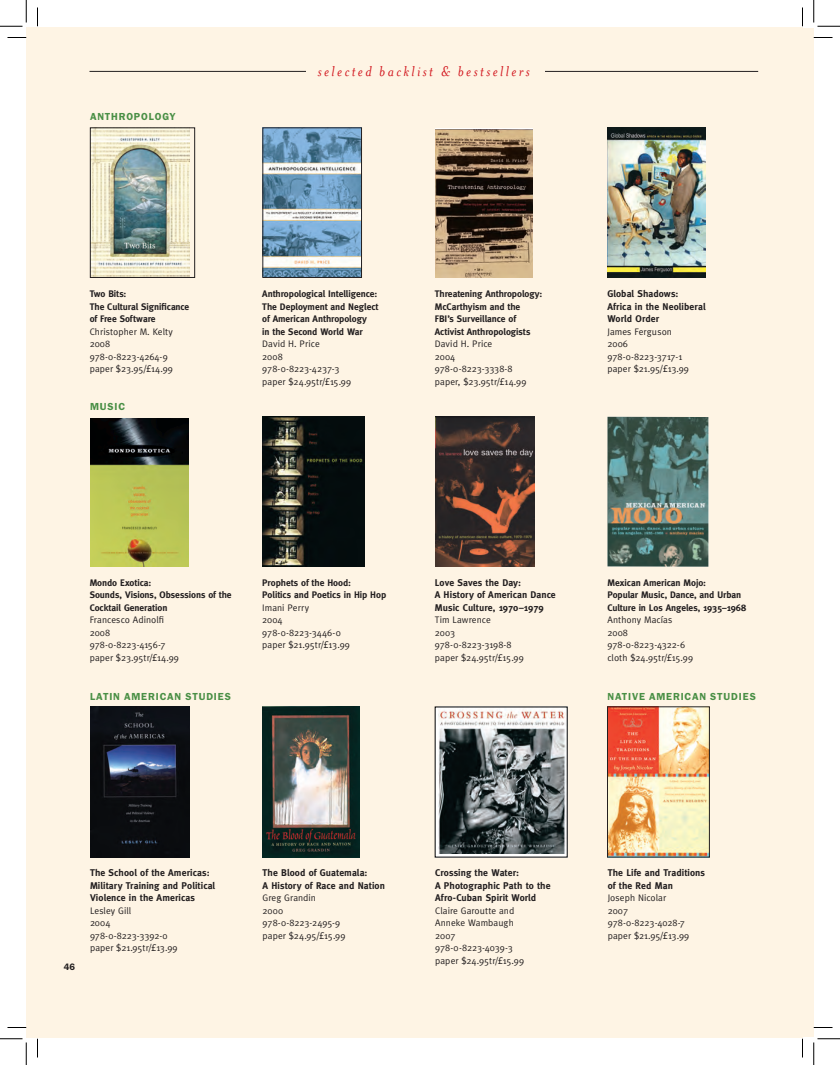
<style>
.page{position:relative;width:840px;height:1065px;background:#fff}
.page>*{position:absolute;margin:0;border:0;box-sizing:border-box;transform-origin:0 0}
.t1{font:italic 16.25px "Mrs Eaves";letter-spacing:.145em;color:#d2161e}
.t2{font:600 10.25px "Franklin Gothic";letter-spacing:.08em;color:#498f45}
.t3{font:700 9.75px/12.5px "Meta";letter-spacing:.01em;color:#231f20}
.t4{font:9.5px/12.5px "Meta";letter-spacing:.005em;color:#231f20}
.t5{font:700 9.5px/12.5px "Meta";letter-spacing:-.005em;color:#231f20}
.t6{font:600 9.38px "Franklin Gothic";color:#231f20}
</style>
<div class="page">
<div style="left:26px;top:27px;width:776px;height:1011px;background:#fef4e4"></div>
<img style="left:608px;top:417px;width:100px;height:150px">
<img style="left:265px;top:130px;width:95px;height:146px">
<div style="left:263px;top:128px;width:99px;height:150px;border:1px solid #231f20"></div>
<img style="left:435px;top:129px;width:98px;height:148px">
<img style="left:90px;top:419px;width:98px;height:147px">
<img style="left:262px;top:416px;width:103px;height:151px">
<img style="left:435px;top:416px;width:100px;height:151px">
<img style="left:90px;top:707px;width:99px;height:150px">
<img style="left:92px;top:130px;width:97px;height:146px">
<div style="left:90px;top:128px;width:105px;height:150px;border:1px solid #231f20"></div>
<img style="left:609px;top:709px;width:99px;height:146px">
<div style="left:607px;top:707px;width:103px;height:150px;border:1px solid #231f20"></div>
<img style="left:262px;top:707px;width:98px;height:150px">
<img style="left:608px;top:128px;width:98px;height:150px">
<img style="left:438px;top:709px;width:128px;height:145px">
<hr style="left:90px;top:71px;width:668px;height:1px;background:#231f20">
<div style="left:306px;top:61px;width:239px;height:22px;background:#fef4e4"></div>
<div style="left:802px;top:28px;width:12px;height:1009px;background:#fef4e4"></div>
<svg style="left:8px;top:37px;width:18px;height:1px"></svg>
<svg style="left:814px;top:37px;width:18px;height:1px"></svg>
<svg style="left:8px;top:1027px;width:18px;height:1px"></svg>
<svg style="left:814px;top:1027px;width:18px;height:1px"></svg>
<svg style="left:37px;top:8px;width:1px;height:18px"></svg>
<svg style="left:37px;top:1039px;width:1px;height:19px"></svg>
<svg style="left:802px;top:8px;width:1px;height:18px"></svg>
<svg style="left:802px;top:1039px;width:1px;height:19px"></svg>
<svg style="left:0;top:0;width:27px;height:27px"></svg>
<svg style="left:0;top:1039px;width:27px;height:26px"></svg>
<svg style="left:814px;top:0;width:26px;height:27px"></svg>
<svg style="left:814px;top:1039px;width:26px;height:26px"></svg>
<p class="t2" style="left:90px;top:110px;width:87px">ANTHROPOLOGY</p>
<h1 class="t1" style="left:318px;top:62px;width:214px">selected backlist &amp; bestsellers</h1>
<p class="t5" style="left:90px;top:288px;width:101px">Two Bits:<br>The Cultural Significance of Free Software</p>
<p class="t4" style="left:90px;top:325px;width:85px">Christopher M. Kelty<br>2008<br>978-0-8223-4264-9 paper $23.95/£14.99</p>
<p class="t2" style="left:90px;top:401px;width:37px">MUSIC</p>
<p class="t5" style="left:262px;top:288px;width:118px">Anthropological Intelligence:<br>The Deployment and Neglect of American Anthropology<br>in the Second World War</p>
<p class="t4" style="left:262px;top:338px;width:90px">David H. Price<br>2008<br>978-0-8223-4237-3 paper $24.95tr/£15.99</p>
<p class="t5" style="left:435px;top:288px;width:109px">Threatening Anthropology:<br>McCarthyism and the<br>FBI’s Surveillance of<br>Activist Anthropologists</p>
<p class="t4" style="left:435px;top:338px;width:93px">David H. Price<br>2004<br>978-0-8223-3338-8 paper, $23.95tr/£14.99</p>
<p class="t3" style="left:607px;top:288px;width:100px">Global Shadows:<br>Africa in the Neoliberal<br>World Order</p>
<p class="t4" style="left:607px;top:325px;width:83px">James Ferguson<br>2006<br>978-0-8223-3717-1 paper $21.95/£13.99</p>
<p class="t5" style="left:90px;top:576px;width:144px">Mondo Exotica:<br>Sounds, Visions, Obsessions of the<br>Cocktail Generation</p>
<p class="t4" style="left:90px;top:613px;width:91px">Francesco Adinolfi<br>2008<br>978-0-8223-4156-7 paper $23.95tr/£14.99</p>
<p class="t5" style="left:262px;top:576px;width:125px">Prophets of the Hood:<br>Politics and Poetics in Hip Hop</p>
<p class="t4" style="left:262px;top:601px;width:89px">Imani Perry<br>2004<br>978-0-8223-3446-0 paper $21.95tr/£13.99</p>
<p class="t3" style="left:435px;top:576px;width:122px">Love Saves the Day:<br>A History of American Dance<br>Music Culture, 1970–1979</p>
<p class="t4" style="left:435px;top:614px;width:90px">Tim Lawrence<br>2003<br>978-0-8223-3198-8 paper $24.95tr/£15.99</p>
<p class="t5" style="left:607px;top:576px;width:140px">Mexican American Mojo:<br>Popular Music, Dance, and Urban<br>Culture in Los Angeles, 1935–1968</p>
<p class="t4" style="left:607px;top:613px;width:87px">Anthony Macías<br>2008<br>978-0-8223-4322-6 cloth $24.95tr/£15.99</p>
<p class="t2" style="left:90px;top:690px;width:142px">LATIN AMERICAN STUDIES</p>
<p class="t2" style="left:608px;top:690px;width:150px">NATIVE AMERICAN STUDIES</p>
<p class="t6" style="left:64px;top:961px;width:13px">46</p>
<p class="t3" style="left:90px;top:867px;width:127px">The School of the Americas:<br>Military Training and Political<br>Violence in the Americas</p>
<p class="t4" style="left:90px;top:904px;width:89px">Lesley Gill<br>2004<br>978-0-8223-3392-0 paper $21.95tr/£13.99</p>
<p class="t3" style="left:263px;top:867px;width:124px">The Blood of Guatemala:<br>A History of Race and Nation</p>
<p class="t4" style="left:263px;top:892px;width:84px">Greg Grandin<br>2000<br>978-0-8223-2495-9 paper $24.95/£15.99</p>
<p class="t3" style="left:435px;top:867px;width:117px">Crossing the Water:<br>A Photographic Path to the<br>Afro-Cuban Spirit World</p>
<p class="t4" style="left:435px;top:904px;width:90px">Claire Garoutte and<br>Anneke Wambaugh<br>2007<br>978-0-8223-4039-3 paper $24.95tr/£15.99</p>
<p class="t3" style="left:608px;top:867px;width:99px">The Life and Traditions of the Red Man</p>
<p class="t4" style="left:608px;top:892px;width:83px">Joseph Nicolar<br>2007<br>978-0-8223-4028-7 paper $21.95/£13.99</p>
</div>
